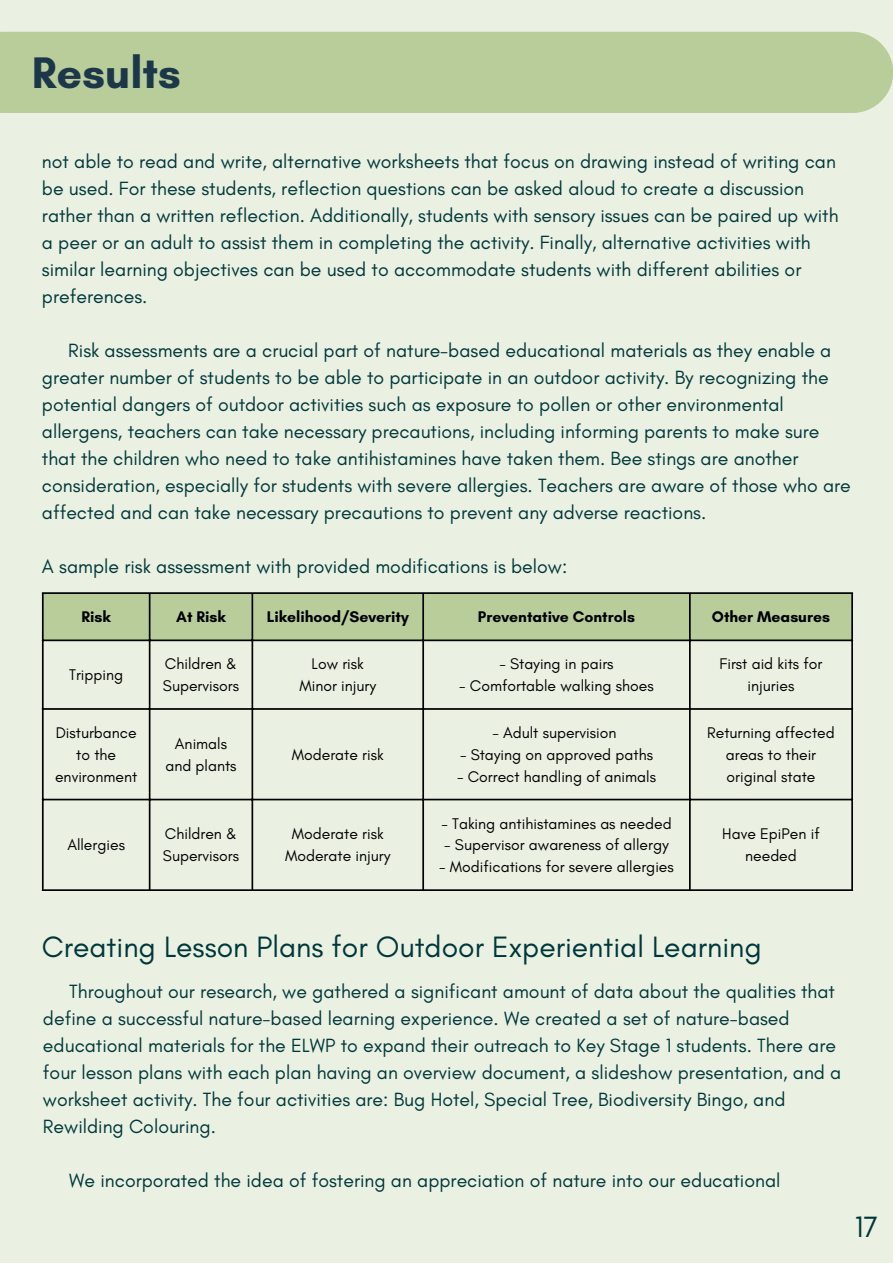
<style>
.page{position:relative;width:893px;height:1263px;background:#eaf0e2}
.page>*{position:absolute;margin:0;border:0;box-sizing:border-box;transform-origin:0 0}
.t1{font:700 45px "Glacial Indifference";color:#1c3749}
.t2{font:30px "Glacial Indifference";color:#00373a}
.t3{font:19.5px/27px "Glacial Indifference";color:#00373a}
.t4{font:15.75px/21.9px "Glacial Indifference";color:#000;text-align:center}
.t5{font:700 15.75px "Glacial Indifference";color:#000}
</style>
<div class="page">
<div style="left:0;top:32px;width:893px;height:81px;background:#b9cd9b"></div>
<div style="left:44px;top:594px;width:807px;height:45px;background:#b9cd9b"></div>
<hr style="left:42px;top:594px;width:2px;height:295px;background:#000">
<hr style="left:149px;top:594px;width:1px;height:295px;background:#000">
<hr style="left:251px;top:594px;width:2px;height:295px;background:#000">
<hr style="left:422px;top:594px;width:2px;height:295px;background:#000">
<hr style="left:689px;top:594px;width:1px;height:295px;background:#000">
<hr style="left:851px;top:594px;width:2px;height:295px;background:#000">
<hr style="left:42px;top:592px;width:811px;height:2px;background:#000">
<hr style="left:42px;top:639px;width:811px;height:2px;background:#000">
<hr style="left:42px;top:708px;width:811px;height:2px;background:#000">
<hr style="left:42px;top:799px;width:811px;height:1px;background:#000">
<hr style="left:42px;top:889px;width:811px;height:2px;background:#000">
<p class="t1" style="left:32px;top:45px;width:151px">Results</p>
<p class="t3" style="left:42px;top:147px;width:798px">not able to read and write, alternative worksheets that focus on drawing instead of writing can be used. For these students, reflection questions can be asked aloud to create a discussion rather than a written reflection. Additionally, students with sensory issues can be paired up with a peer or an adult to assist them in completing the activity. Finally, alternative activities with similar learning objectives can be used to accommodate students with different abilities or preferences.</p>
<p class="t3" style="left:42px;top:336px;width:810px;text-indent:26px">Risk assessments are a crucial part of nature-based educational materials as they enable a greater number of students to be able to participate in an outdoor activity. By recognizing the potential dangers of outdoor activities such as exposure to pollen or other environmental allergens, teachers can take necessary precautions, including informing parents to make sure that the children who need to take antihistamines have taken them. Bee stings are another consideration, especially for students with severe allergies. Teachers are aware of those who are affected and can take necessary precautions to prevent any adverse reactions.</p>
<p class="t3" style="left:42px;top:552px;width:527px">A sample risk assessment with provided modifications is below:</p>
<p class="t5" style="left:82px;top:607px;width:31px">Risk</p>
<p class="t5" style="left:176px;top:607px;width:51px">At Risk</p>
<p class="t5" style="left:267px;top:607px;width:144px">Likelihood/Severity</p>
<p class="t5" style="left:478px;top:607px;width:159px">Preventative Controls</p>
<p class="t5" style="left:712px;top:607px;width:120px">Other Measures</p>
<p class="t4" style="left:69px;top:663px;width:56px">Tripping</p>
<p class="t4" style="left:163px;top:653px;width:78px;text-align:left">Children &amp;<br>Supervisors</p>
<p class="t4" style="left:312px;top:653px;width:54px">Low risk</p>
<p class="t4" style="left:299px;top:675px;width:78px">Minor injury</p>
<p class="t4" style="left:55px;top:721px;width:84px">Disturbance to the environment</p>
<p class="t4" style="left:165px;top:732px;width:73px">Animals and plants</p>
<p class="t4" style="left:292px;top:743px;width:93px">Moderate risk</p>
<p class="t4" style="left:67px;top:834px;width:59px">Allergies</p>
<p class="t4" style="left:163px;top:823px;width:78px;text-align:left">Children &amp;<br>Supervisors</p>
<p class="t4" style="left:292px;top:823px;width:93px">Moderate risk</p>
<p class="t4" style="left:285px;top:845px;width:107px">Moderate injury</p>
<p class="t4" style="left:499px;top:653px;width:116px">- Staying in pairs</p>
<p class="t4" style="left:459px;top:675px;width:196px">- Comfortable walking shoes</p>
<p class="t4" style="left:492px;top:721px;width:126px">- Adult supervision</p>
<p class="t4" style="left:460px;top:743px;width:194px">- Staying on approved paths</p>
<p class="t4" style="left:457px;top:765px;width:200px">- Correct handling of animals</p>
<p class="t4" style="left:441px;top:812px;width:232px">- Taking antihistamines as needed</p>
<p class="t4" style="left:444px;top:834px;width:226px">- Supervisor awareness of allergy</p>
<p class="t4" style="left:439px;top:856px;width:236px">- Modifications for severe allergies</p>
<p class="t4" style="left:719px;top:653px;width:104px">First aid kits for injuries</p>
<p class="t4" style="left:707px;top:721px;width:129px">Returning affected areas to their original state</p>
<h2 class="t4" style="left:722px;top:823px;width:99px">Have EpiPen if needed</h2>
<p class="t2" style="left:42px;top:928px;width:721px">Creating Lesson Plans for Outdoor Experiential Learning</p>
<p class="t3" style="left:43px;top:978px;width:800px;text-indent:26px">Throughout our research, we gathered a significant amount of data about the qualities that define a successful nature-based learning experience. We created a set of nature-based educational materials for the ELWP to expand their outreach to Key Stage 1 students. There are four lesson plans with each plan having an overview document, a slideshow presentation, and a worksheet activity. The four activities are: Bug Hotel, Special Tree, Biodiversity Bingo, and Rewilding Colouring.</p>
<p class="t3" style="left:69px;top:1167px;width:712px">We incorporated the idea of fostering an appreciation of nature into our educational</p>
<h1 class="t2" style="left:855px;top:1209px;width:25px">17</h1>
</div>
